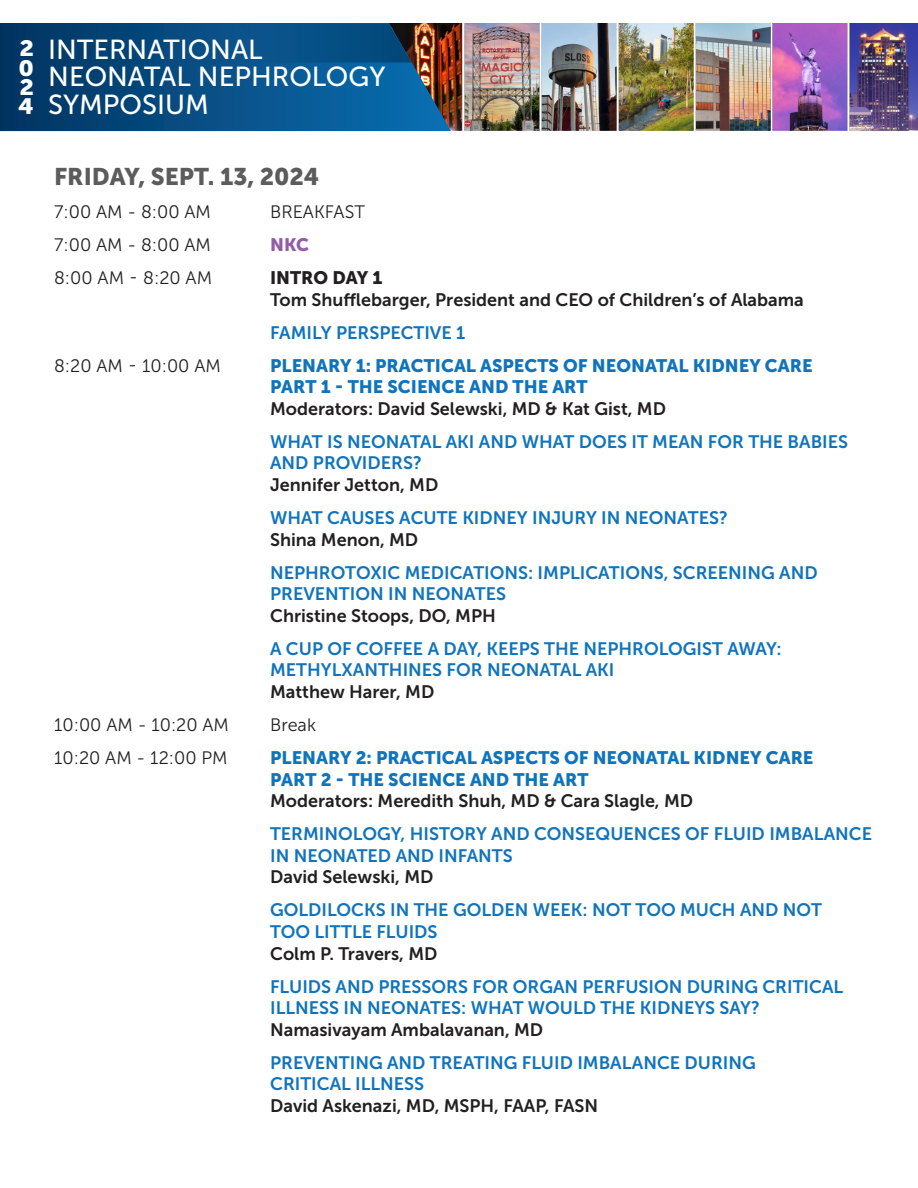
<style>
.page{position:relative;width:918px;height:1188px;background:#fff}
.page>*{position:absolute;margin:0;border:0;box-sizing:border-box;transform-origin:0 0}
.t1{font:27.45px/27.5px "Museo Sans 500";color:#fff}
.t2{font:24px "Museo Sans 900";color:#5c5c5c}
.t3{font:22.05px/19.2px "Museo Sans 900";color:#fff;text-align:justify;scale:1.1 1}
.t4{font:18px/21.6px "Museo Sans 700";color:#1074bc}
.t5{font:18px "Museo Sans 700";color:#231f20}
.t6{font:18px/21.6px "Museo Sans 900";color:#1074bc}
.t7{font:18px "Museo Sans 300";color:#231f20}
.t8{font:18px "Museo Sans 900";color:#231f20}
.t9{font:18px "Museo Sans 900";color:#915da7}
</style>
<div class="page">
<img style="left:451px;top:23px;width:467px;height:108px">
<svg style="left:0;top:23px;width:451px;height:108px;background:#0f4c7c"></svg>
<img style="left:245px;top:24px;width:166px;height:39px">
<svg style="left:239px;top:24px;width:6px;height:7px"></svg>
<p class="t3" style="left:18px;top:39px;width:16px">2<br>0<br>2<br>4</p>
<h1 class="t1" style="left:48px;top:36px;width:339px">INTERNATIONAL<br>NEONATAL NEPHROLOGY<br>SYMPOSIUM</h1>
<p class="t2" style="left:54px;top:163px;width:267px">FRIDAY, SEPT. 13, 2024</p>
<p class="t7" style="left:54px;top:202px;width:158px">7:00 AM - 8:00 AM</p>
<p class="t7" style="left:270px;top:202px;width:96px">BREAKFAST</p>
<p class="t7" style="left:54px;top:235px;width:158px">7:00 AM - 8:00 AM</p>
<p class="t9" style="left:270px;top:234px;width:41px">NKC</p>
<p class="t7" style="left:54px;top:268px;width:159px">8:00 AM - 8:20 AM</p>
<p class="t8" style="left:270px;top:267px;width:114px">INTRO DAY 1</p>
<p class="t5" style="left:270px;top:289px;width:535px">Tom Shufflebarger, President and CEO of Children’s of Alabama</p>
<p class="t4" style="left:270px;top:322px;width:197px">FAMILY PERSPECTIVE 1</p>
<p class="t7" style="left:54px;top:356px;width:168px">8:20 AM - 10:00 AM</p>
<p class="t6" style="left:270px;top:354px;width:544px">PLENARY 1: PRACTICAL ASPECTS OF NEONATAL KIDNEY CARE<br>PART 1 - THE SCIENCE AND THE ART</p>
<p class="t5" style="left:270px;top:399px;width:397px">Moderators: David Selewski, MD &amp; Kat Gist, MD</p>
<p class="t4" style="left:270px;top:431px;width:579px">WHAT IS NEONATAL AKI AND WHAT DOES IT MEAN FOR THE BABIES<br>AND PROVIDERS?</p>
<p class="t5" style="left:270px;top:475px;width:170px">Jennifer Jetton, MD</p>
<p class="t4" style="left:270px;top:507px;width:459px">WHAT CAUSES ACUTE KIDNEY INJURY IN NEONATES?</p>
<p class="t5" style="left:270px;top:529px;width:150px">Shina Menon, MD</p>
<p class="t4" style="left:270px;top:562px;width:549px">NEPHROTOXIC MEDICATIONS: IMPLICATIONS, SCREENING AND<br>PREVENTION IN NEONATES</p>
<p class="t5" style="left:270px;top:606px;width:227px">Christine Stoops, DO, MPH</p>
<p class="t4" style="left:270px;top:638px;width:513px">A CUP OF COFFEE A DAY, KEEPS THE NEPHROLOGIST AWAY:<br>METHYLXANTHINES FOR NEONATAL AKI</p>
<p class="t5" style="left:270px;top:682px;width:166px">Matthew Harer, MD</p>
<p class="t7" style="left:54px;top:715px;width:176px">10:00 AM - 10:20 AM</p>
<p class="t7" style="left:270px;top:715px;width:47px">Break</p>
<p class="t7" style="left:54px;top:748px;width:175px">10:20 AM - 12:00 PM</p>
<p class="t6" style="left:270px;top:747px;width:545px">PLENARY 2: PRACTICAL ASPECTS OF NEONATAL KIDNEY CARE<br>PART 2 - THE SCIENCE AND THE ART</p>
<p class="t5" style="left:270px;top:791px;width:425px">Moderators: Meredith Shuh, MD &amp; Cara Slagle, MD</p>
<p class="t4" style="left:270px;top:823px;width:604px">TERMINOLOGY, HISTORY AND CONSEQUENCES OF FLUID IMBALANCE</p>
<p class="t4" style="left:270px;top:845px;width:244px">IN NEONATED AND INFANTS</p>
<p class="t5" style="left:270px;top:867px;width:165px">David Selewski, MD</p>
<p class="t4" style="left:270px;top:899px;width:553px">GOLDILOCKS IN THE GOLDEN WEEK: NOT TOO MUCH AND NOT<br>TOO LITTLE FLUIDS</p>
<p class="t5" style="left:270px;top:943px;width:169px">Colm P. Travers, MD</p>
<p class="t4" style="left:270px;top:976px;width:575px">FLUIDS AND PRESSORS FOR ORGAN PERFUSION DURING CRITICAL<br>ILLNESS IN NEONATES: WHAT WOULD THE KIDNEYS SAY?</p>
<p class="t5" style="left:270px;top:1020px;width:275px">Namasivayam Ambalavanan, MD</p>
<p class="t4" style="left:270px;top:1052px;width:487px">PREVENTING AND TREATING FLUID IMBALANCE DURING<br>CRITICAL ILLNESS</p>
<p class="t5" style="left:270px;top:1096px;width:330px">David Askenazi, MD, MSPH, FAAP, FASN</p>
</div>
